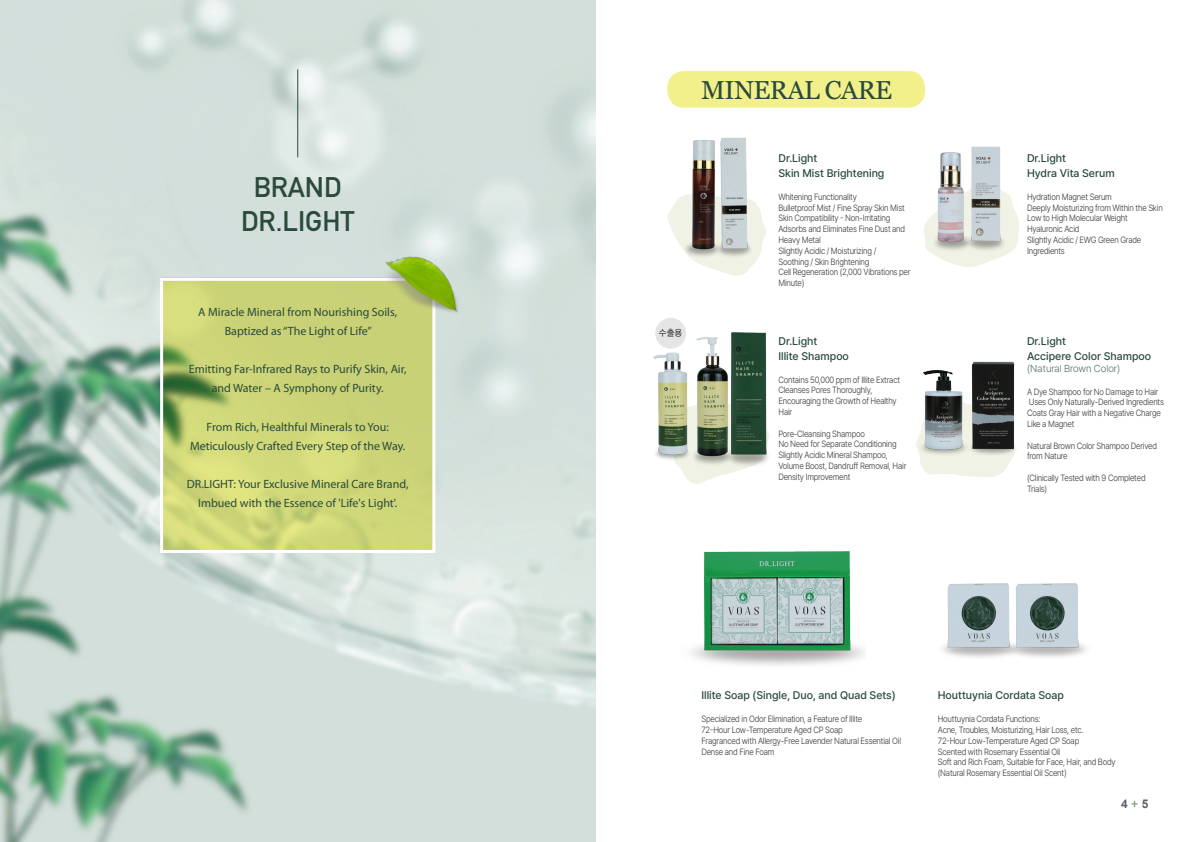
<style>
.page{position:relative;width:1191px;height:842px;background:#fff}
.page>*{position:absolute;margin:0;border:0;box-sizing:border-box;transform-origin:0 0}
.t1{font:700 28px "DIN Alternate";color:#2a4a3b}
.t2{font:26px "Georgia";letter-spacing:-.025em;color:#2a4a3b}
.t3{font:12px/19px "Myriad Pro";color:#2a4a3b;text-align:center}
.t4{font:700 12px "Arial";color:#616164}
.t5{font:500 11px "Pretendard";color:#2a4a3b}
.t6{font:200 10px "Pretendard";color:#2a4a3b}
.t7{font:300 9px/10.8px "Pretendard";letter-spacing:-.025em;color:#3e3e3f;scale:.9 1}
.t8{font:9px "Apple SD Gothic Neo";color:#231f20}
.s1{font-family:"Ko Pub Dotum PM";font-weight:400;color:#60824a}
</style>
<div class="page">
<div style="left:655px;top:318px;width:31px;height:31px;background:#e4e5e4;border-radius:50%"></div>
<div style="left:667px;top:71px;width:258px;height:37px;background:#f2f08a;border-radius:17px"></div>
<img style="left:0;top:0;width:595px;height:842px">
<svg style="left:164px;top:282px;width:267px;height:267px;background:#c9d376"></svg>
<div style="left:160px;top:278px;width:275px;height:275px;border:3px solid #fff"></div>
<svg style="left:667px;top:203px;width:87px;height:73px"></svg>
<svg style="left:938px;top:257px;width:62px;height:10px"></svg>
<svg style="left:923px;top:469px;width:82px;height:8px"></svg>
<svg style="left:682px;top:469px;width:60px;height:15px"></svg>
<img style="left:731px;top:332px;width:38px;height:137px">
<img style="left:696px;top:337px;width:35px;height:134px">
<img style="left:653px;top:346px;width:43px;height:125px">
<img style="left:916px;top:361px;width:99px;height:108px">
<img style="left:924px;top:146px;width:95px;height:111px">
<img style="left:675px;top:137px;width:91px;height:126px">
<img style="left:691px;top:551px;width:174px;height:114px">
<img style="left:338px;top:223px;width:165px;height:126px">
<hr style="left:297px;top:69px;width:1px;height:88px;background:#2a4a3b">
<img style="left:942px;top:583px;width:52px;height:75px">
<img style="left:994px;top:583px;width:92px;height:75px">
<p class="t1" style="left:254px;top:166px;width:90px">BRAND</p>
<p class="t1" style="left:241px;top:200px;width:115px">DR.LIGHT</p>
<p class="t3" style="left:198px;top:303px;width:200px">A Miracle Mineral from Nourishing Soils,<br>Baptized as “The Light of Life”</p>
<p class="t3" style="left:189px;top:360px;width:219px">Emitting Far-Infrared Rays to Purify Skin, Air, and Water – A Symphony of Purity.</p>
<p class="t3" style="left:206px;top:417px;width:184px">From Rich, Healthful Minerals to You:</p>
<p class="t3" style="left:190px;top:436px;width:217px">Meticulously Crafted Every Step of the Way.</p>
<p class="t3" style="left:187px;top:474px;width:223px">DR.LIGHT: Your Exclusive Mineral Care Brand,<br>Imbued with the Essence of 'Life's Light'.</p>
<p class="t2" style="left:701px;top:71px;width:193px">MINERAL CARE</p>
<p class="t8" style="left:659px;top:328px;width:25px">수출용</p>
<p class="t5" style="left:778px;top:150px;width:40px">Dr.Light</p>
<p class="t5" style="left:778px;top:165px;width:107px">Skin Mist Brightening</p>
<p class="t7" style="left:778px;top:191px;width:89px">Whitening Functionality</p>
<p class="t7" style="left:778px;top:202px;width:142px">Bulletproof Mist / Fine Spray Skin Mist</p>
<p class="t7" style="left:778px;top:213px;width:126px">Skin Compatibility - Non-Irritating</p>
<p class="t7" style="left:778px;top:223px;width:142px">Adsorbs and Eliminates Fine Dust and<br>Heavy Metal</p>
<p class="t7" style="left:778px;top:245px;width:110px">Slightly Acidic / Moisturizing /</p>
<p class="t7" style="left:778px;top:256px;width:103px">Soothing / Skin Brightening</p>
<p class="t7" style="left:778px;top:267px;width:148px">Cell Regeneration (2,000 Vibrations per<br>Minute)</p>
<p class="t5" style="left:778px;top:333px;width:40px">Dr.Light</p>
<p class="t5" style="left:778px;top:348px;width:72px">Illite Shampoo</p>
<p class="t7" style="left:778px;top:374px;width:137px">Contains 50,000 ppm of Illite Extract</p>
<p class="t7" style="left:778px;top:384px;width:106px">Cleanses Pores Thoroughly,</p>
<p class="t7" style="left:778px;top:395px;width:133px">Encouraging the Growth of Healthy<br>Hair</p>
<p class="t7" style="left:778px;top:428px;width:98px">Pore-Cleansing Shampoo</p>
<p class="t7" style="left:778px;top:438px;width:133px">No Need for Separate Conditioning</p>
<p class="t7" style="left:778px;top:449px;width:144px">Slightly Acidic Mineral Shampoo,<br>Volume Boost, Dandruff Removal, Hair<br>Density Improvement</p>
<p class="t5" style="left:1027px;top:150px;width:40px">Dr.Light</p>
<p class="t5" style="left:1027px;top:165px;width:89px">Hydra Vita Serum</p>
<p class="t7" style="left:1027px;top:191px;width:96px">Hydration Magnet Serum</p>
<p class="t7" style="left:1027px;top:202px;width:152px">Deeply Moisturizing from Within the Skin</p>
<p class="t7" style="left:1027px;top:213px;width:113px">Low to High Molecular Weight</p>
<p class="t7" style="left:1027px;top:223px;width:60px">Hyaluronic Acid</p>
<p class="t7" style="left:1027px;top:234px;width:129px">Slightly Acidic / EWG Green Grade<br>Ingredients</p>
<p class="t5" style="left:1027px;top:333px;width:40px">Dr.Light</p>
<p class="t5" style="left:1027px;top:348px;width:126px">Accipere Color Shampoo</p>
<p class="t6" style="left:1027px;top:361px;width:95px">(Natural Brown Color)</p>
<p class="t7" style="left:1027px;top:386px;width:147px">A Dye Shampoo for No Damage to Hair</p>
<p class="t7" style="left:1027px;top:396px;width:154px">Uses Only Naturally-Derived Ingredients<br>Coats Gray Hair with a Negative Charge<br>Like a Magnet</p>
<p class="t7" style="left:1027px;top:440px;width:146px">Natural Brown Color Shampoo Derived from Nature</p>
<p class="t7" style="left:1027px;top:472px;width:133px">(Clinically Tested with 9 Completed<br>Trials)</p>
<p class="t5" style="left:701px;top:688px;width:196px">Illite Soap (Single, Duo, and Quad Sets)</p>
<p class="t7" style="left:701px;top:713px;width:180px">Specialized in Odor Elimination, a Feature of Illite</p>
<p class="t7" style="left:701px;top:724px;width:159px">72-Hour Low-Temperature Aged CP Soap</p>
<p class="t7" style="left:701px;top:735px;width:223px">Fragranced with Allergy-Free Lavender Natural Essential Oil</p>
<p class="t7" style="left:701px;top:746px;width:83px">Dense and Fine Foam</p>
<p class="t5" style="left:937px;top:688px;width:128px">Houttuynia Cordata Soap</p>
<p class="t7" style="left:937px;top:713px;width:116px">Houttuynia Cordata Functions:</p>
<p class="t7" style="left:937px;top:724px;width:163px">Acne, Troubles, Moisturizing, Hair Loss, etc.</p>
<p class="t7" style="left:937px;top:735px;width:159px">72-Hour Low-Temperature Aged CP Soap</p>
<p class="t7" style="left:937px;top:746px;width:138px">Scented with Rosemary Essential Oil</p>
<p class="t7" style="left:937px;top:757px;width:199px">Soft and Rich Foam, Suitable for Face, Hair, and Body</p>
<p class="t7" style="left:937px;top:767px;width:145px">(Natural Rosemary Essential Oil Scent)</p>
<p class="t4" style="left:1121px;top:796px;width:29px">4<span class="s1">+</span>5</p>
</div>
